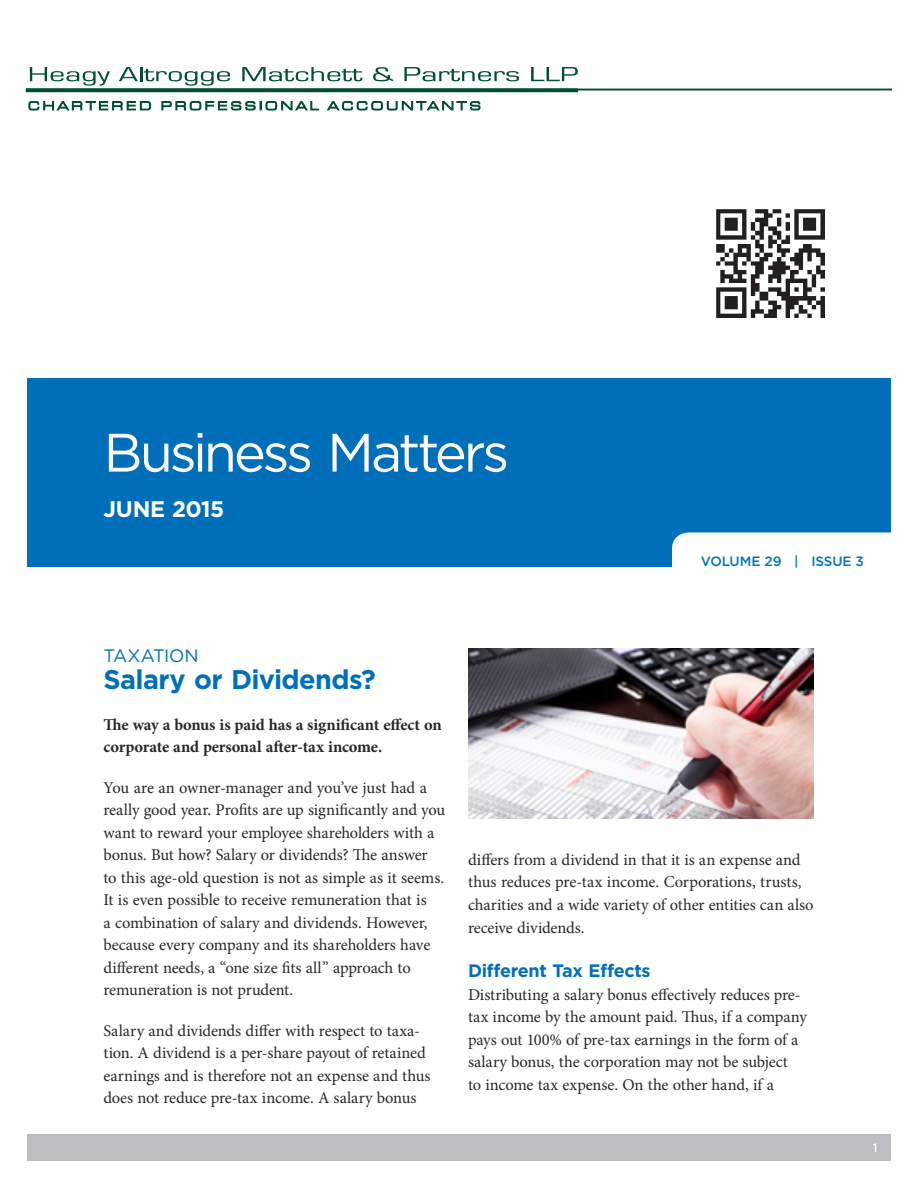
<style>
.page{position:relative;width:918px;height:1188px;background:#fff}
.page>*{position:absolute;margin:0;border:0;box-sizing:border-box;transform-origin:0 0}
.t1{font:54px "Gotham";letter-spacing:-.06em;color:#fff}
.t2{font:700 27px "Gotham";letter-spacing:-.02em;color:#006fba}
.t3{font:700 22.5px "Gotham";letter-spacing:-.02em;color:#fff}
.t4{font:700 18px "Gotham";letter-spacing:-.02em;color:#006fba}
.t5{font:18px "Gotham";letter-spacing:-.015em;color:#006fba}
.t6{font:16.5px/22.5px "Minion Pro";letter-spacing:-.01em;color:#292829}
.t7{font:700 16.5px/22.5px "Minion Pro";letter-spacing:-.005em;color:#292829}
.t8{font:500 13.5px "Gotham";letter-spacing:-.015em;color:#0074bc}
.t9{font:500 12px "Gotham";color:#fff}
</style>
<div class="page">
<div style="left:27px;top:1134px;width:864px;height:27px;background:#bcbec0"></div>
<div style="left:27px;top:378px;width:864px;height:189px;background:#006fba"></div>
<div style="left:672px;top:532px;width:219px;height:35px;background:#fff"></div>
<img style="left:469px;top:648px;width:345px;height:171px">
<hr style="left:26px;top:89px;width:866px;height:1px;background:#004e38">
<svg style="left:30px;top:67px;width:80px;height:19px"></svg>
<svg style="left:119px;top:67px;width:111px;height:19px"></svg>
<svg style="left:242px;top:67px;width:120px;height:14px"></svg>
<svg style="left:373px;top:67px;width:21px;height:14px"></svg>
<svg style="left:404px;top:67px;width:115px;height:14px"></svg>
<svg style="left:531px;top:67px;width:47px;height:14px"></svg>
<svg style="left:26px;top:88px;width:552px;height:4px;fill:#004e38"></svg>
<svg style="left:29px;top:101px;width:122px;height:9px"></svg>
<svg style="left:162px;top:101px;width:157px;height:9px"></svg>
<svg style="left:327px;top:101px;width:153px;height:9px"></svg>
<img style="left:717px;top:210px;width:108px;height:108px">
<h1 class="t1" style="left:104px;top:418px;width:407px">Business Matters</h1>
<h3 class="t3" style="left:104px;top:494px;width:122px">JUNE 2015</h3>
<p class="t8" style="left:701px;top:552px;width:165px">VOLUME 29 | ISSUE 3</p>
<p class="t5" style="left:104px;top:645px;width:97px">TAXATION</p>
<h2 class="t2" style="left:104px;top:662px;width:274px">Salary or Dividends?</h2>
<p class="t7" style="left:104px;top:713px;width:340px">The way a bonus is paid has a significant effect on corporate and personal after-tax income.</p>
<p class="t6" style="left:104px;top:776px;width:343px">You are an owner-manager and you’ve just had a really good year. Profits are up significantly and you want to reward your employee shareholders with a bonus. But how? Salary or dividends? The answer<br>to this age-old question is not as simple as it seems.<br>It is even possible to receive remuneration that is<br>a combination of salary and dividends. However, because every company and its shareholders have different needs, a “one size fits all” approach to remuneration is not prudent.</p>
<p class="t6" style="left:104px;top:1020px;width:329px">Salary and dividends differ with respect to taxa&shy;tion. A dividend is a per-share payout of retained earnings and is therefore not an expense and thus does not reduce pre-tax income. A salary bonus</p>
<p class="t6" style="left:468px;top:849px;width:347px">differs from a dividend in that it is an expense and thus reduces pre-tax income. Corporations, trusts, charities and a wide variety of other entities can also receive dividends.</p>
<p class="t4" style="left:468px;top:959px;width:184px">Different Tax Effects</p>
<p class="t6" style="left:468px;top:983px;width:340px">Distributing a salary bonus effectively reduces pre&shy;tax income by the amount paid. Thus, if a company pays out 100% of pre-tax earnings in the form of a salary bonus, the corporation may not be subject<br>to income tax expense. On the other hand, if a</p>
<p class="t9" style="left:873px;top:1140px;width:6px">1</p>
</div>
